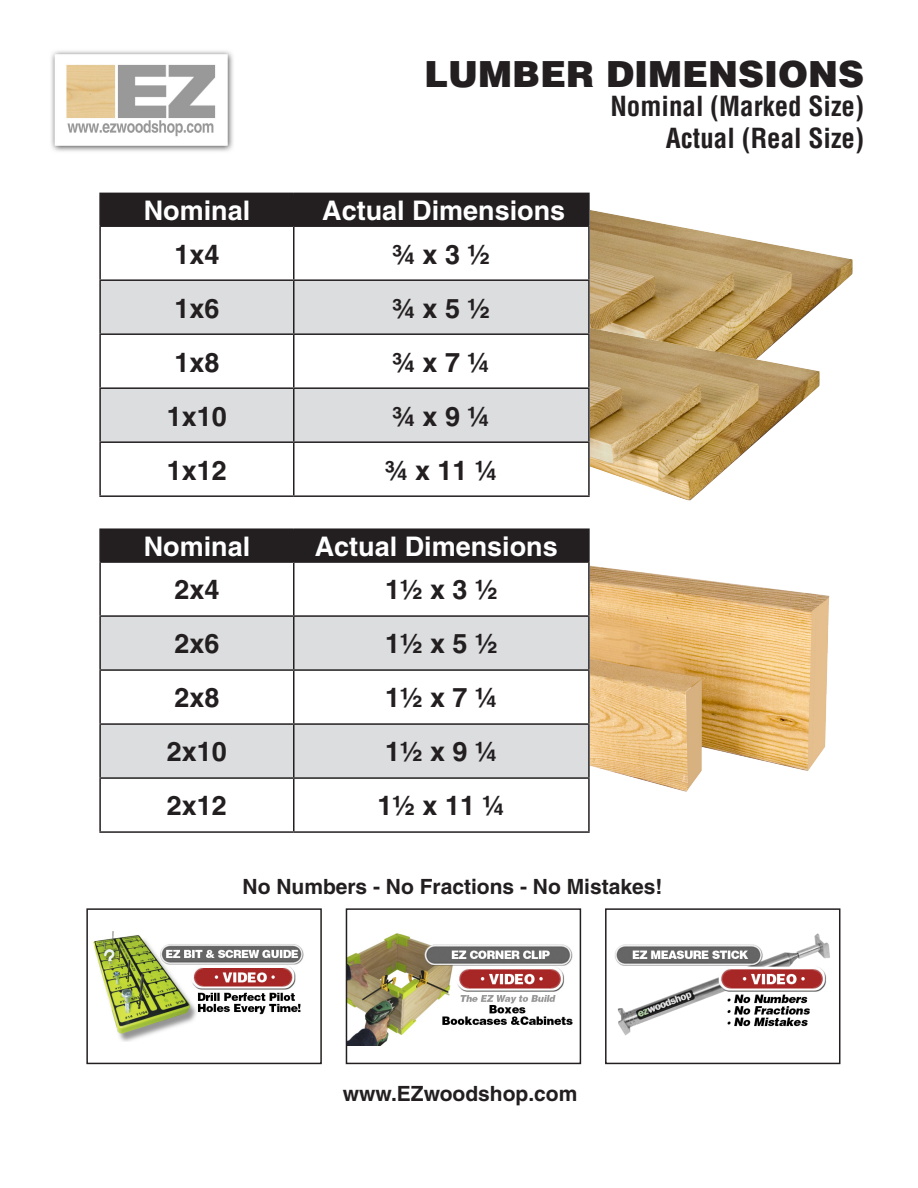
<style>
.page{position:relative;width:918px;height:1188px;background:#fff}
.page>*{position:absolute;margin:0;border:0;box-sizing:border-box;transform-origin:0 0}
.t1{font:900 36px "Helvetica";color:#231f20}
.t2{font:700 27px "Helvetica";color:#231f20}
.t3{font:700 27px "Helvetica";color:#fff}
.t4{font:700 condensed 27px "Helvetica";color:#231f20}
.t5{font:700 21px "Helvetica";color:#231f20}
</style>
<div class="page">
<img style="left:590px;top:565px;width:240px;height:227px">
<img style="left:590px;top:210px;width:263px;height:88px">
<img style="left:51px;top:51px;width:182px;height:101px">
<img style="left:590px;top:298px;width:235px;height:203px">
<div style="left:101px;top:194px;width:487px;height:31px;background:#231f20"></div>
<svg style="left:101px;top:281px;width:487px;height:160px;fill:#dcdddf"></svg>
<hr style="left:99px;top:193px;width:195px;height:1px;background:#231f20">
<hr style="left:99px;top:194px;width:2px;height:31px;background:#231f20">
<hr style="left:294px;top:193px;width:296px;height:1px;background:#231f20">
<hr style="left:293px;top:194px;width:2px;height:31px;background:#231f20">
<hr style="left:588px;top:194px;width:2px;height:31px;background:#231f20">
<hr style="left:99px;top:225px;width:195px;height:2px;background:#231f20">
<hr style="left:99px;top:227px;width:2px;height:52px;background:#231f20">
<hr style="left:294px;top:225px;width:296px;height:2px;background:#231f20">
<hr style="left:293px;top:227px;width:2px;height:52px;background:#231f20">
<hr style="left:588px;top:227px;width:2px;height:52px;background:#231f20">
<hr style="left:99px;top:279px;width:195px;height:2px;background:#231f20">
<hr style="left:99px;top:281px;width:2px;height:52px;background:#231f20">
<hr style="left:294px;top:279px;width:296px;height:2px;background:#231f20">
<hr style="left:293px;top:281px;width:2px;height:52px;background:#231f20">
<hr style="left:588px;top:281px;width:2px;height:52px;background:#231f20">
<hr style="left:99px;top:333px;width:195px;height:2px;background:#231f20">
<hr style="left:99px;top:335px;width:2px;height:52px;background:#231f20">
<hr style="left:294px;top:333px;width:296px;height:2px;background:#231f20">
<hr style="left:293px;top:335px;width:2px;height:52px;background:#231f20">
<hr style="left:588px;top:335px;width:2px;height:52px;background:#231f20">
<hr style="left:99px;top:387px;width:195px;height:2px;background:#231f20">
<hr style="left:99px;top:389px;width:2px;height:52px;background:#231f20">
<hr style="left:294px;top:387px;width:296px;height:2px;background:#231f20">
<hr style="left:293px;top:389px;width:2px;height:52px;background:#231f20">
<hr style="left:588px;top:389px;width:2px;height:52px;background:#231f20">
<hr style="left:99px;top:441px;width:195px;height:2px;background:#231f20">
<hr style="left:99px;top:443px;width:2px;height:52px;background:#231f20">
<hr style="left:294px;top:441px;width:296px;height:2px;background:#231f20">
<hr style="left:293px;top:443px;width:2px;height:52px;background:#231f20">
<hr style="left:588px;top:443px;width:2px;height:52px;background:#231f20">
<hr style="left:99px;top:495px;width:195px;height:2px;background:#231f20">
<hr style="left:294px;top:495px;width:296px;height:2px;background:#231f20">
<div style="left:101px;top:530px;width:487px;height:31px;background:#231f20"></div>
<svg style="left:101px;top:617px;width:487px;height:160px;fill:#dcdddf"></svg>
<hr style="left:99px;top:528px;width:195px;height:2px;background:#231f20">
<hr style="left:99px;top:530px;width:2px;height:31px;background:#231f20">
<hr style="left:294px;top:528px;width:296px;height:2px;background:#231f20">
<hr style="left:293px;top:530px;width:2px;height:31px;background:#231f20">
<hr style="left:588px;top:530px;width:2px;height:31px;background:#231f20">
<hr style="left:99px;top:561px;width:195px;height:2px;background:#231f20">
<hr style="left:99px;top:563px;width:2px;height:52px;background:#231f20">
<hr style="left:294px;top:561px;width:296px;height:2px;background:#231f20">
<hr style="left:293px;top:563px;width:2px;height:52px;background:#231f20">
<hr style="left:588px;top:563px;width:2px;height:52px;background:#231f20">
<hr style="left:99px;top:615px;width:195px;height:2px;background:#231f20">
<hr style="left:99px;top:617px;width:2px;height:52px;background:#231f20">
<hr style="left:294px;top:615px;width:296px;height:2px;background:#231f20">
<hr style="left:293px;top:617px;width:2px;height:52px;background:#231f20">
<hr style="left:588px;top:617px;width:2px;height:52px;background:#231f20">
<hr style="left:99px;top:669px;width:195px;height:2px;background:#231f20">
<hr style="left:99px;top:671px;width:2px;height:52px;background:#231f20">
<hr style="left:294px;top:669px;width:296px;height:2px;background:#231f20">
<hr style="left:293px;top:671px;width:2px;height:52px;background:#231f20">
<hr style="left:588px;top:671px;width:2px;height:52px;background:#231f20">
<hr style="left:99px;top:723px;width:195px;height:2px;background:#231f20">
<hr style="left:99px;top:725px;width:2px;height:52px;background:#231f20">
<hr style="left:294px;top:723px;width:296px;height:2px;background:#231f20">
<hr style="left:293px;top:725px;width:2px;height:52px;background:#231f20">
<hr style="left:588px;top:725px;width:2px;height:52px;background:#231f20">
<hr style="left:99px;top:777px;width:195px;height:2px;background:#231f20">
<hr style="left:99px;top:779px;width:2px;height:52px;background:#231f20">
<hr style="left:294px;top:777px;width:296px;height:2px;background:#231f20">
<hr style="left:293px;top:779px;width:2px;height:52px;background:#231f20">
<hr style="left:588px;top:779px;width:2px;height:52px;background:#231f20">
<hr style="left:99px;top:831px;width:195px;height:2px;background:#231f20">
<hr style="left:294px;top:831px;width:296px;height:2px;background:#231f20">
<img style="left:93px;top:931px;width:211px;height:110px">
<div style="left:86px;top:908px;width:236px;height:156px;border:2px solid #231f20"></div>
<img style="left:349px;top:933px;width:224px;height:113px">
<div style="left:346px;top:908px;width:235px;height:156px;border:2px solid #231f20"></div>
<img style="left:614px;top:933px;width:216px;height:103px">
<div style="left:605px;top:908px;width:235px;height:156px;border:2px solid #231f20"></div>
<p class="t1" style="left:424px;top:50px;width:441px">LUMBER DIMENSIONS</p>
<p class="t4" style="left:610px;top:90px;width:255px">Nominal (Marked Size)</p>
<p class="t4" style="left:666px;top:122px;width:200px">Actual (Real Size)</p>
<p class="t3" style="left:144px;top:194px;width:108px">Nominal</p>
<p class="t3" style="left:322px;top:194px;width:245px">Actual Dimensions</p>
<p class="t2" style="left:174px;top:238px;width:47px">1x4</p>
<p class="t2" style="left:393px;top:238px;width:99px">¾ x 3 ½</p>
<p class="t2" style="left:174px;top:292px;width:47px">1x6</p>
<p class="t2" style="left:393px;top:292px;width:99px">¾ x 5 ½</p>
<p class="t2" style="left:174px;top:346px;width:47px">1x8</p>
<p class="t2" style="left:393px;top:346px;width:99px">¾ x 7 ¼</p>
<p class="t2" style="left:167px;top:400px;width:62px">1x10</p>
<p class="t2" style="left:393px;top:400px;width:99px">¾ x 9 ¼</p>
<p class="t2" style="left:167px;top:454px;width:62px">1x12</p>
<p class="t2" style="left:385px;top:454px;width:114px">¾ x 11 ¼</p>
<p class="t3" style="left:144px;top:530px;width:108px">Nominal</p>
<p class="t3" style="left:315px;top:530px;width:245px">Actual Dimensions</p>
<p class="t2" style="left:174px;top:574px;width:47px">2x4</p>
<p class="t2" style="left:385px;top:574px;width:114px">1½ x 3 ½</p>
<p class="t2" style="left:174px;top:628px;width:47px">2x6</p>
<p class="t2" style="left:385px;top:628px;width:114px">1½ x 5 ½</p>
<p class="t2" style="left:174px;top:682px;width:47px">2x8</p>
<p class="t2" style="left:385px;top:682px;width:114px">1½ x 7 ¼</p>
<p class="t2" style="left:167px;top:736px;width:62px">2x10</p>
<p class="t2" style="left:385px;top:736px;width:114px">1½ x 9 ¼</p>
<p class="t2" style="left:167px;top:790px;width:62px">2x12</p>
<p class="t2" style="left:378px;top:790px;width:129px">1½ x 11 ¼</p>
<p class="t5" style="left:243px;top:874px;width:421px">No Numbers - No Fractions - No Mistakes!</p>
<p class="t5" style="left:343px;top:1080px;width:236px">www.EZwoodshop.com</p>
</div>
